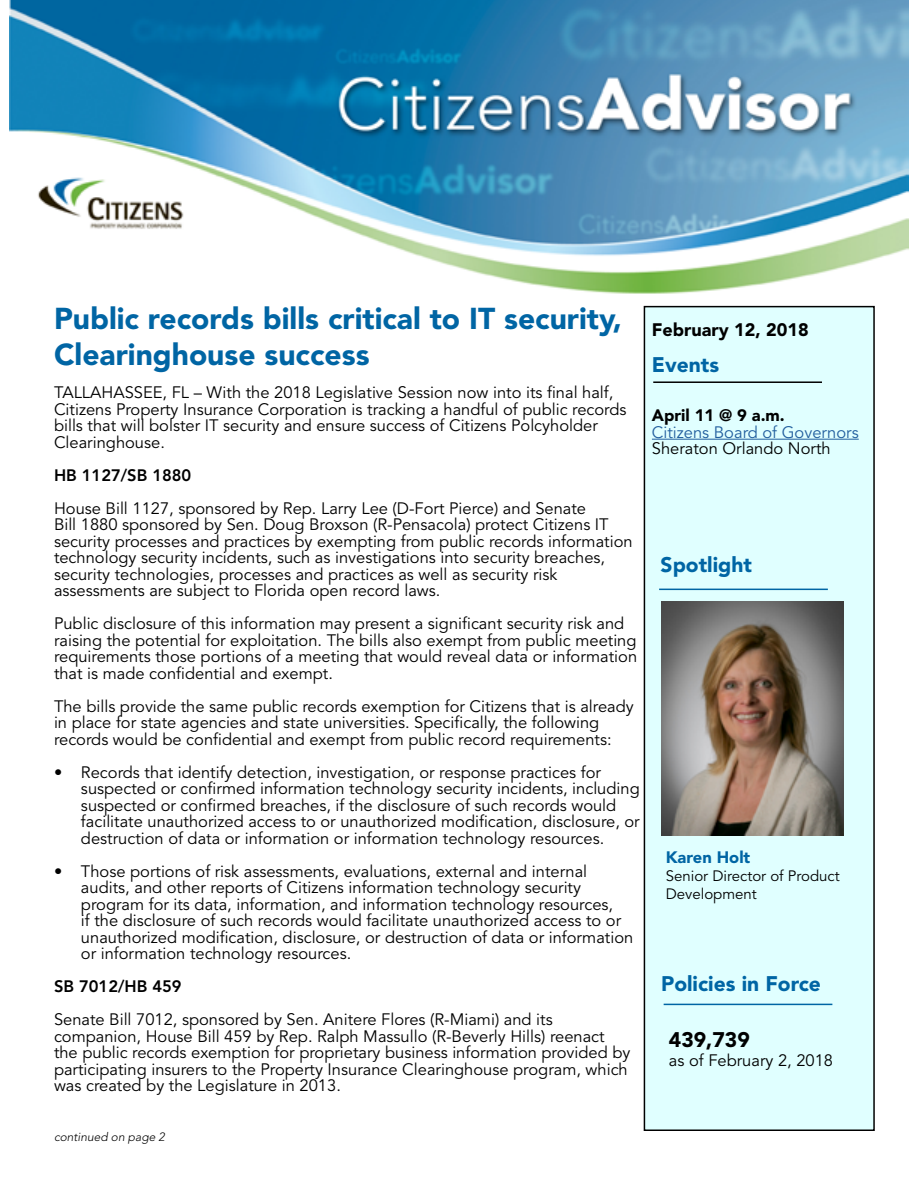
<style>
.page{position:relative;width:918px;height:1188px;background:#fff}
.page>*{position:absolute;margin:0;border:0;box-sizing:border-box;transform-origin:0 0}
.t1{font:900 30px/36px "Avenir LT Std";color:#0065a4}
.t2{font:900 21px "Avenir LT Std";color:#0065a4}
.t3{font:900 21px "Avenir LT Std";color:#000}
.t4{font:900 18px "Avenir LT Std";color:#000}
.t5{font:16.5px/16.5px "Avenir LT Std";color:#000}
.t6{font:800 16.5px "Avenir LT Std";color:#000}
.t7{font:16.5px "Avenir LT Std";color:#215e9e}
.t8{font:900 16.5px "Avenir LT Std";color:#000}
.t9{font:900 16.5px "Avenir LT Std";color:#0065a4}
.t10{font:15px/18px "Avenir LT Std";color:#000}
.t11{font:italic 300 12px "Avenir LT Std";color:#000}
</style>
<div class="page">
<div style="left:644px;top:307px;width:230px;height:823px;background:#e0ffff"></div>
<hr style="left:652px;top:439px;width:207px;height:1px;background:#215e9e">
<div style="left:644px;top:306px;width:231px;height:825px;border:2px solid #000"></div>
<img style="left:9px;top:0;width:900px;height:294px">
<hr style="left:653px;top:381px;width:169px;height:2px;background:#000">
<hr style="left:664px;top:1004px;width:168px;height:1px;background:#0065a4">
<hr style="left:659px;top:589px;width:169px;height:1px;background:#0065a4">
<img style="left:662px;top:601px;width:182px;height:234px">
<h1 class="t1" style="left:54px;top:301px;width:569px">Public records bills critical to IT security,<br>Clearinghouse success</h1>
<p class="t5" style="left:54px;top:385px;width:574px">TALLAHASSEE, FL – With the 2018 Legislative Session now into its final half, Citizens Property Insurance Corporation is tracking a handful of public records bills that will bolster IT security and ensure success of Citizens Polcyholder Clearinghouse.</p>
<p class="t6" style="left:54px;top:465px;width:139px">HB 1127/SB 1880</p>
<p class="t5" style="left:54px;top:500px;width:580px">House Bill 1127, sponsored by Rep. Larry Lee (D-Fort Pierce) and Senate<br>Bill 1880 sponsored by Sen. Doug Broxson (R-Pensacola) protect Citizens IT security processes and practices by exempting from public records information technology security incidents, such as investigations into security breaches, security technologies, processes and practices as well as security risk assessments are subject to Florida open record laws.</p>
<p class="t5" style="left:54px;top:616px;width:585px">Public disclosure of this information may present a significant security risk and raising the potential for exploitation. The bills also exempt from public meeting requirements those portions of a meeting that would reveal data or information that is made confidential and exempt.</p>
<p class="t5" style="left:54px;top:698px;width:581px">The bills provide the same public records exemption for Citizens that is already in place for state agencies and state universities. Specifically, the following records would be confidential and exempt from public record requirements:</p>
<p class="t5" style="left:81px;top:764px;width:560px;text-indent:-27px">• Records that identify detection, investigation, or response practices for suspected or confirmed information technology security incidents, including suspected or confirmed breaches, if the disclosure of such records would facilitate unauthorized access to or unauthorized modification, disclosure, or destruction of data or information or information technology resources.</p>
<p class="t5" style="left:81px;top:863px;width:554px;text-indent:-27px">• Those portions of risk assessments, evaluations, external and internal audits, and other reports of Citizens information technology security program for its data, information, and information technology resources,<br>if the disclosure of such records would facilitate unauthorized access to or unauthorized modification, disclosure, or destruction of data or information or information technology resources.</p>
<p class="t6" style="left:54px;top:977px;width:129px">SB 7012/HB 459</p>
<p class="t5" style="left:54px;top:1012px;width:578px">Senate Bill 7012, sponsored by Sen. Anitere Flores (R-Miami) and its companion, House Bill 459 by Rep. Ralph Massullo (R-Beverly Hills) reenact the public records exemption for proprietary business information provided by participating insurers to the Property Insurance Clearinghouse program, which was created by the Legislature in 2013.</p>
<p class="t11" style="left:54px;top:1130px;width:112px">continued on page 2</p>
<p class="t4" style="left:652px;top:318px;width:158px">February 12, 2018</p>
<p class="t2" style="left:652px;top:352px;width:69px">Events</p>
<p class="t8" style="left:652px;top:405px;width:134px">April 11 @ 9 a.m.</p>
<p class="t7" style="left:652px;top:422px;width:208px">Citizens Board of Governors</p>
<p class="t5" style="left:652px;top:441px;width:180px">Sheraton Orlando North</p>
<p class="t2" style="left:661px;top:552px;width:93px">Spotlight</p>
<p class="t9" style="left:666px;top:847px;width:86px">Karen Holt</p>
<p class="t10" style="left:666px;top:867px;width:176px">Senior Director of Product<br>Development</p>
<p class="t2" style="left:661px;top:971px;width:161px">Policies in Force</p>
<p class="t3" style="left:669px;top:1027px;width:82px">439,739</p>
<p class="t5" style="left:669px;top:1053px;width:166px">as of February 2, 2018</p>
</div>
